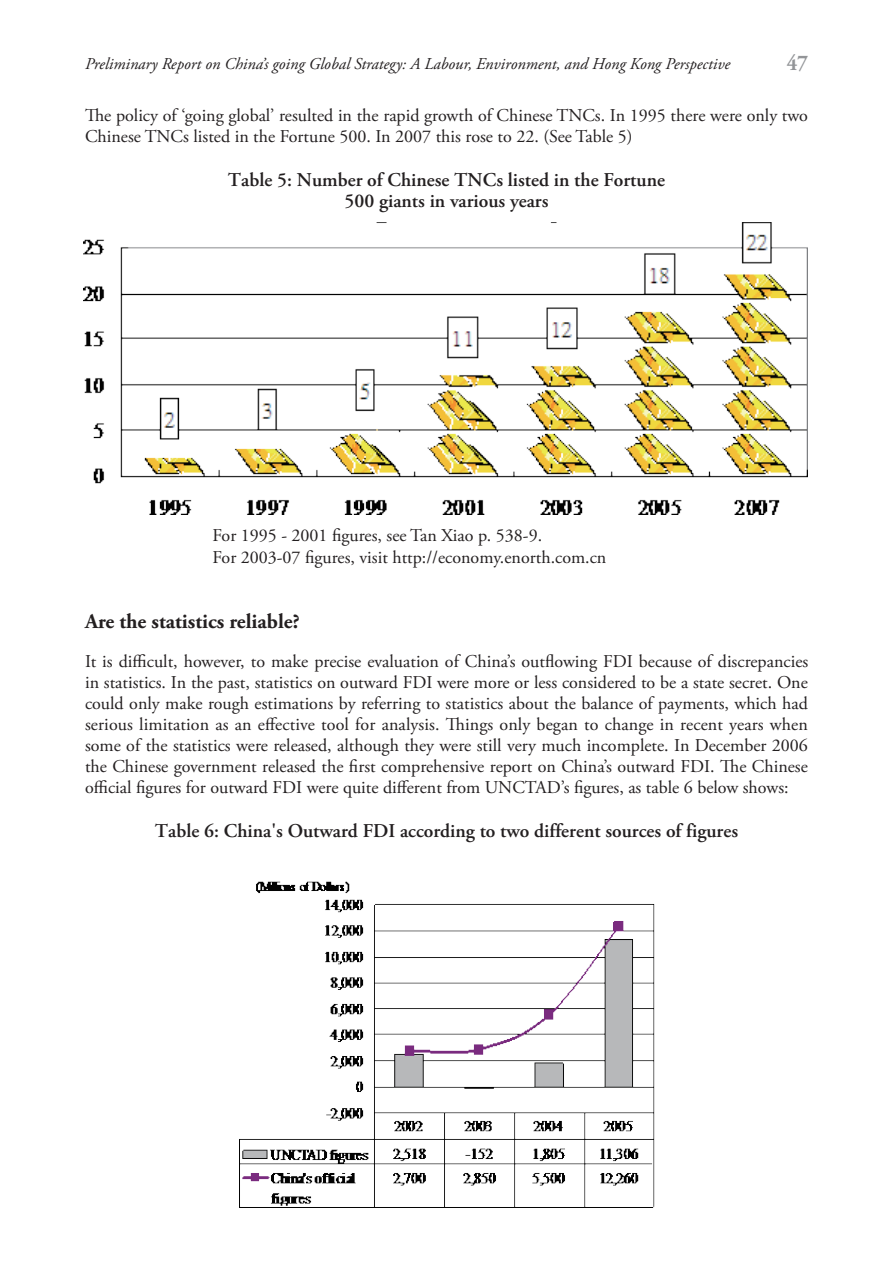
<style>
.page{position:relative;width:893px;height:1263px;background:#fff}
.page>*{position:absolute;margin:0;border:0;box-sizing:border-box;transform-origin:0 0}
.t1{font:700 22.5px "Adobe Garamond Pro";color:#939598;scale:.9 1}
.t2{font:700 21px "Adobe Garamond Pro";color:#231f20}
.t3{font:600 19.5px/21px "Adobe Garamond Pro";color:#231f20;text-align:center}
.t4{font:18px/21px "Adobe Garamond Pro";color:#231f20}
.t5{font:italic 16.5px "Adobe Garamond Pro";color:#231f20}
</style>
<div class="page">
<img style="left:239px;top:881px;width:416px;height:326px">
<img style="left:84px;top:222px;width:723px;height:292px">
<p class="t5" style="left:85px;top:54px;width:646px">Preliminary Report on China’s going Global Strategy: A Labour, Environment, and Hong Kong Perspective</p>
<p class="t1" style="left:787px;top:49px;width:25px">47</p>
<p class="t4" style="left:85px;top:106px;width:724px">The policy of ‘going global’ resulted in the rapid growth of Chinese TNCs. In 1995 there were only two<br>Chinese TNCs listed in the Fortune 500. In 2007 this rose to 22. (See Table 5)</p>
<p class="t3" style="left:228px;top:169px;width:439px">Table 5: Number of Chinese TNCs listed in the Fortune<br>500 giants in various years</p>
<p class="t4" style="left:213px;top:525px;width:395px;line-height:21.8px">For 1995 - 2001 figures, see Tan Xiao p. 538-9.<br>For 2003-07 figures, visit http://economy.enorth.com.cn</p>
<p class="t2" style="left:85px;top:609px;width:216px">Are the statistics reliable?</p>
<p class="t4" style="left:85px;top:652px;width:725px;text-align:justify">It is difficult, however, to make precise evaluation of China’s outflowing FDI because of discrepancies in statistics. In the past, statistics on outward FDI were more or less considered to be a state secret. One could only make rough estimations by referring to statistics about the balance of payments, which had serious limitation as an effective tool for analysis. Things only began to change in recent years when some of the statistics were released, although they were still very much incomplete. In December 2006 the Chinese government released the first comprehensive report on China’s outward FDI. The Chinese official figures for outward FDI were quite different from UNCTAD’s figures, as table 6 below shows:</p>
<p class="t3" style="left:155px;top:820px;width:585px">Table 6: China's Outward FDI according to two different sources of figures</p>
</div>
